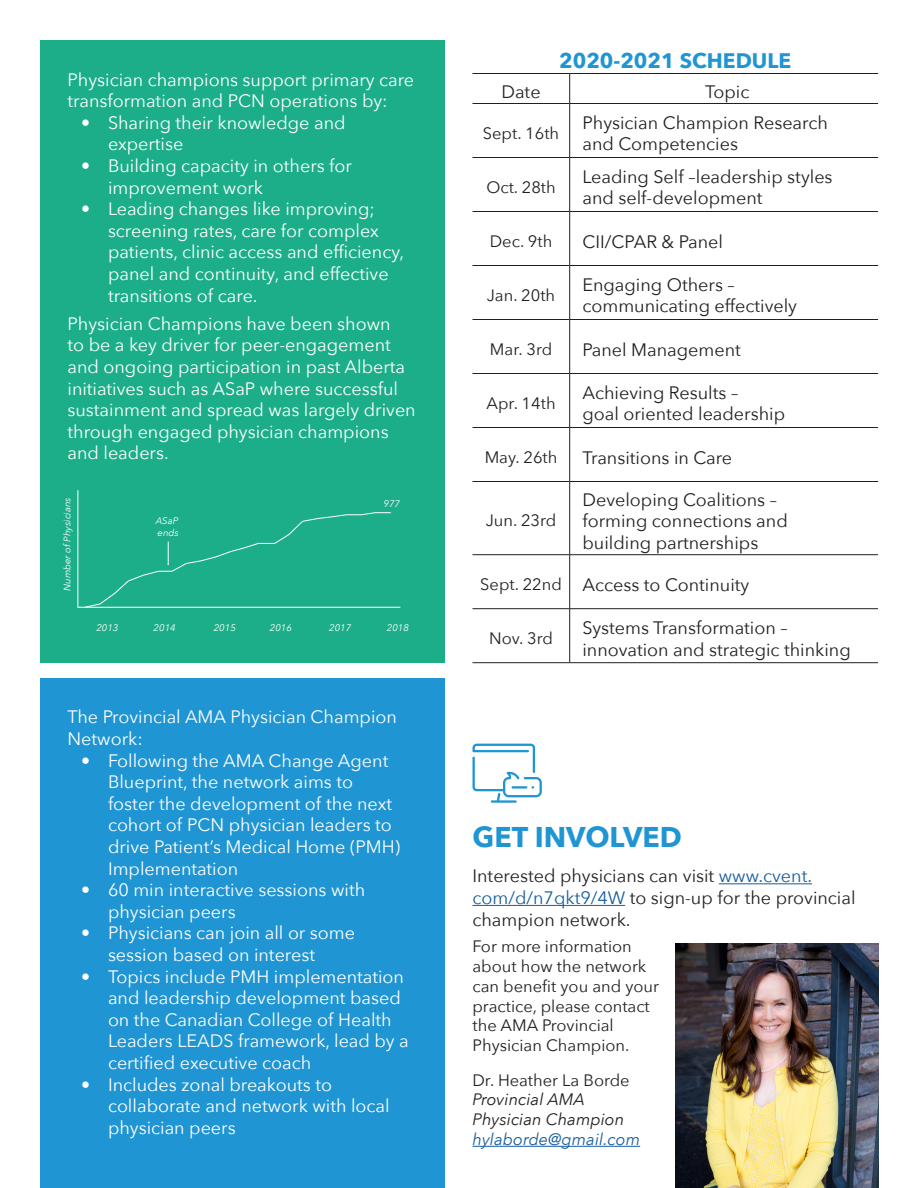
<style>
.page{position:relative;width:918px;height:1188px;background:#fff}
.page>*{position:absolute;margin:0;border:0;box-sizing:border-box;transform-origin:0 0}
.t1{font:700 28.5px "Avenir Next";color:#2095d3}
.t2{font:700 21px "Avenir Next";color:#2095d3}
.t3{font:18px/21.6px "Avenir Next";color:#fff}
.t4{font:18px/21.6px "Avenir Next";color:#231f20}
.t5{font:16.5px/19.8px "Avenir Next";color:#231f20}
.t6{font:italic 16.5px/19.8px "Avenir Next";color:#231f20}
.t7{font:italic 16.5px "Avenir Next";color:#175d9e}
.t8{font:italic 9.6px/11.4px "Avenir Next";color:#fff}
.s1{color:#175d9e}
</style>
<div class="page">
<div style="left:40px;top:40px;width:406px;height:623px;background:#1cae88"></div>
<hr style="left:77px;top:490px;width:1px;height:118px;background:#fff">
<hr style="left:78px;top:607px;width:322px;height:1px;background:#fff">
<svg style="left:84px;top:512px;width:308px;height:96px"></svg>
<div style="left:40px;top:678px;width:406px;height:510px;background:#2095d3"></div>
<hr style="left:472px;top:73px;width:98px;height:1px;background:#231f20">
<hr style="left:570px;top:73px;width:308px;height:1px;background:#231f20">
<svg style="left:569px;top:74px;width:1px;height:29px"></svg>
<hr style="left:472px;top:103px;width:98px;height:1px;background:#231f20">
<hr style="left:570px;top:103px;width:308px;height:1px;background:#231f20">
<hr style="left:569px;top:104px;width:1px;height:53px;background:#231f20">
<hr style="left:472px;top:157px;width:98px;height:1px;background:#231f20">
<hr style="left:570px;top:157px;width:308px;height:1px;background:#231f20">
<hr style="left:569px;top:158px;width:1px;height:53px;background:#231f20">
<hr style="left:472px;top:211px;width:98px;height:1px;background:#231f20">
<hr style="left:570px;top:211px;width:308px;height:1px;background:#231f20">
<hr style="left:569px;top:212px;width:1px;height:53px;background:#231f20">
<hr style="left:472px;top:265px;width:98px;height:1px;background:#231f20">
<hr style="left:570px;top:265px;width:308px;height:1px;background:#231f20">
<hr style="left:569px;top:266px;width:1px;height:53px;background:#231f20">
<hr style="left:472px;top:319px;width:98px;height:1px;background:#231f20">
<hr style="left:570px;top:319px;width:308px;height:1px;background:#231f20">
<hr style="left:569px;top:320px;width:1px;height:53px;background:#231f20">
<hr style="left:472px;top:373px;width:98px;height:1px;background:#231f20">
<hr style="left:570px;top:373px;width:308px;height:1px;background:#231f20">
<hr style="left:569px;top:374px;width:1px;height:53px;background:#231f20">
<hr style="left:472px;top:427px;width:98px;height:1px;background:#231f20">
<hr style="left:570px;top:427px;width:308px;height:1px;background:#231f20">
<hr style="left:569px;top:428px;width:1px;height:53px;background:#231f20">
<hr style="left:472px;top:481px;width:98px;height:1px;background:#231f20">
<hr style="left:570px;top:481px;width:308px;height:1px;background:#231f20">
<hr style="left:569px;top:482px;width:1px;height:73px;background:#231f20">
<hr style="left:472px;top:554px;width:98px;height:1px;background:#231f20">
<hr style="left:570px;top:554px;width:308px;height:1px;background:#231f20">
<hr style="left:569px;top:555px;width:1px;height:54px;background:#231f20">
<hr style="left:472px;top:608px;width:98px;height:1px;background:#231f20">
<hr style="left:570px;top:608px;width:308px;height:1px;background:#231f20">
<hr style="left:569px;top:609px;width:1px;height:54px;background:#231f20">
<hr style="left:472px;top:662px;width:98px;height:1px;background:#231f20">
<hr style="left:570px;top:662px;width:308px;height:1px;background:#231f20">
<hr style="left:719px;top:883px;width:93px;height:1px;background:#175d9e">
<hr style="left:472px;top:905px;width:153px;height:1px;background:#175d9e">
<svg style="left:472px;top:744px;width:70px;height:59px"></svg>
<img style="left:675px;top:943px;width:203px;height:245px">
<hr style="left:472px;top:1146px;width:168px;height:1px;background:#175d9e">
<p class="t3" style="left:68px;top:68px;width:348px">Physician champions support primary care transformation and PCN operations by:</p>
<p class="t3" style="left:108px;top:111px;width:239px;text-indent:-27px">• Sharing their knowledge and expertise</p>
<p class="t3" style="left:108px;top:154px;width:246px;text-indent:-27px">• Building capacity in others for improvement work</p>
<p class="t3" style="left:108px;top:197px;width:298px;text-indent:-27px">• Leading changes like improving; screening rates, care for complex patients, clinic access and efficiency, panel and continuity, and effective transitions of care.</p>
<p class="t3" style="left:68px;top:312px;width:350px">Physician Champions have been shown<br>to be a key driver for peer-engagement and ongoing participation in past Alberta initiatives such as ASaP where successful sustainment and spread was largely driven through engaged physician champions and leaders.</p>
<p class="t8" style="left:61px;top:591px;width:95px;rotate:-90deg">Number of Physicians</p>
<p class="t8" style="left:96px;top:622px;width:24px">2013</p>
<p class="t8" style="left:154px;top:622px;width:24px">2014</p>
<p class="t8" style="left:214px;top:622px;width:24px">2015</p>
<p class="t8" style="left:270px;top:622px;width:24px">2016</p>
<p class="t8" style="left:329px;top:622px;width:24px">2017</p>
<p class="t8" style="left:387px;top:622px;width:24px">2018</p>
<p class="t8" style="left:384px;top:498px;width:18px">977</p>
<p class="t8" style="left:156px;top:515px;width:25px">ASaP ends</p>
<p class="t3" style="left:68px;top:706px;width:331px">The Provincial AMA Physician Champion<br>Network:</p>
<p class="t3" style="left:108px;top:749px;width:294px;text-indent:-27px">• Following the AMA Change Agent<br>Blueprint, the network aims to foster the development of the next cohort of PCN physician leaders to drive Patient’s Medical Home (PMH)<br>Implementation</p>
<p class="t3" style="left:108px;top:878px;width:259px;text-indent:-27px">• 60 min interactive sessions with physician peers</p>
<p class="t3" style="left:108px;top:922px;width:249px;text-indent:-27px">• Physicians can join all or some session based on interest</p>
<p class="t3" style="left:108px;top:965px;width:302px;text-indent:-27px">• Topics include PMH implementation and leadership development based on the Canadian College of Health Leaders LEADS framework, lead by a certified executive coach</p>
<p class="t3" style="left:108px;top:1073px;width:283px;text-indent:-27px">• Includes zonal breakouts to collaborate and network with local physician peers</p>
<p class="t2" style="left:559px;top:42px;width:233px">2020-2021 SCHEDULE</p>
<p class="t4" style="left:502px;top:80px;width:41px">Date</p>
<p class="t4" style="left:705px;top:80px;width:46px">Topic</p>
<p class="t5" style="left:483px;top:122px;width:78px">Sept. 16th</p>
<p class="t4" style="left:582px;top:111px;width:247px">Physician Champion Research and Competencies</p>
<p class="t5" style="left:486px;top:176px;width:71px">Oct. 28th</p>
<p class="t4" style="left:582px;top:165px;width:252px">Leading Self –leadership styles and self-development</p>
<p class="t5" style="left:490px;top:230px;width:64px">Dec. 9th</p>
<p class="t4" style="left:582px;top:230px;width:142px">CII/CPAR &amp; Panel</p>
<p class="t5" style="left:487px;top:284px;width:70px">Jan. 20th</p>
<p class="t4" style="left:582px;top:273px;width:216px">Engaging Others – communicating effectively</p>
<p class="t5" style="left:490px;top:338px;width:64px">Mar. 3rd</p>
<p class="t4" style="left:582px;top:338px;width:160px">Panel Management</p>
<p class="t5" style="left:487px;top:392px;width:71px">Apr. 14th</p>
<p class="t4" style="left:582px;top:381px;width:204px">Achieving Results –<br>goal oriented leadership</p>
<p class="t5" style="left:485px;top:446px;width:74px">May. 26th</p>
<p class="t4" style="left:582px;top:446px;width:151px">Transitions in Care</p>
<p class="t5" style="left:486px;top:510px;width:72px">Jun. 23rd</p>
<p class="t4" style="left:582px;top:488px;width:207px">Developing Coalitions – forming connections and building partnerships</p>
<p class="t5" style="left:480px;top:574px;width:83px">Sept. 22nd</p>
<p class="t4" style="left:582px;top:573px;width:168px">Access to Continuity</p>
<p class="t5" style="left:489px;top:628px;width:65px">Nov. 3rd</p>
<p class="t4" style="left:582px;top:616px;width:270px">Systems Transformation – innovation and strategic thinking</p>
<p class="t1" style="left:472px;top:813px;width:211px">GET INVOLVED</p>
<p class="t4" style="left:472px;top:865px;width:385px">Interested physicians can visit <span class="s1">www.cvent. com/d/n7qkt9/4W</span> to sign-up for the provincial champion network.</p>
<p class="t5" style="left:472px;top:936px;width:188px">For more information about how the network can benefit you and your practice, please contact the AMA Provincial<br>Physician Champion.</p>
<p class="t5" style="left:472px;top:1069px;width:159px">Dr. Heather La Borde</p>
<p class="t6" style="left:472px;top:1089px;width:153px">Provincial AMA<br>Physician Champion</p>
<p class="t7" style="left:472px;top:1125px;width:169px">hylaborde@gmail.com</p>
</div>
